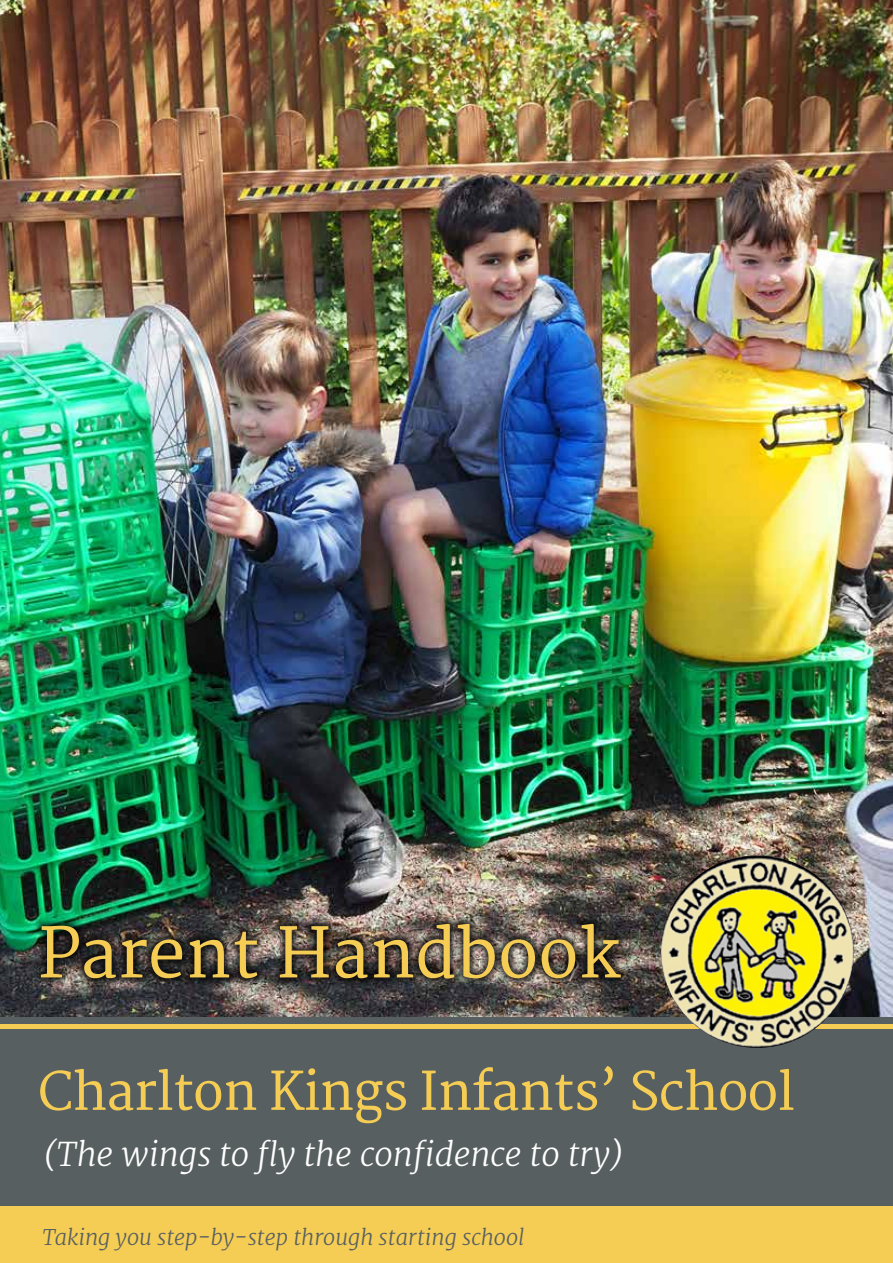
<style>
.page{position:relative;width:893px;height:1263px;background:#fff}
.page>*{position:absolute;margin:0;border:0;box-sizing:border-box;transform-origin:0 0}
.t1{font:67.65px "Merriweather";color:#f5cd55}
.t2{font:51.75px "Merriweather";letter-spacing:-.02em;color:#f5cd55}
.t3{font:italic 300 33px "Merriweather";color:#fff}
.t4{font:italic 300 21.75px "Merriweather";color:#585f60}
</style>
<div class="page">
<img style="left:0;top:0;width:893px;height:1017px">
<div style="left:0;top:1017px;width:893px;height:198px;background:#585f60"></div>
<hr style="left:0;top:1024px;width:893px;height:4px;background:#f5cd55">
<div style="left:32px;top:915px;width:598px;height:72px;background:#000;opacity:.75"></div>
<div style="left:0;top:1207px;width:893px;height:56px;background:#f5cd55"></div>
<img style="left:661px;top:855px;width:193px;height:193px;border-radius:96px">
<h1 class="t1" style="left:38px;top:914px;width:584px">Parent Handbook</h1>
<h2 class="t2" style="left:38px;top:1061px;width:758px">Charlton Kings Infants’ School</h2>
<h3 class="t3" style="left:43px;top:1133px;width:582px">(The wings to fly the confidence to try)</h3>
<p class="t4" style="left:43px;top:1223px;width:484px">Taking you step-by-step through starting school</p>
</div>
